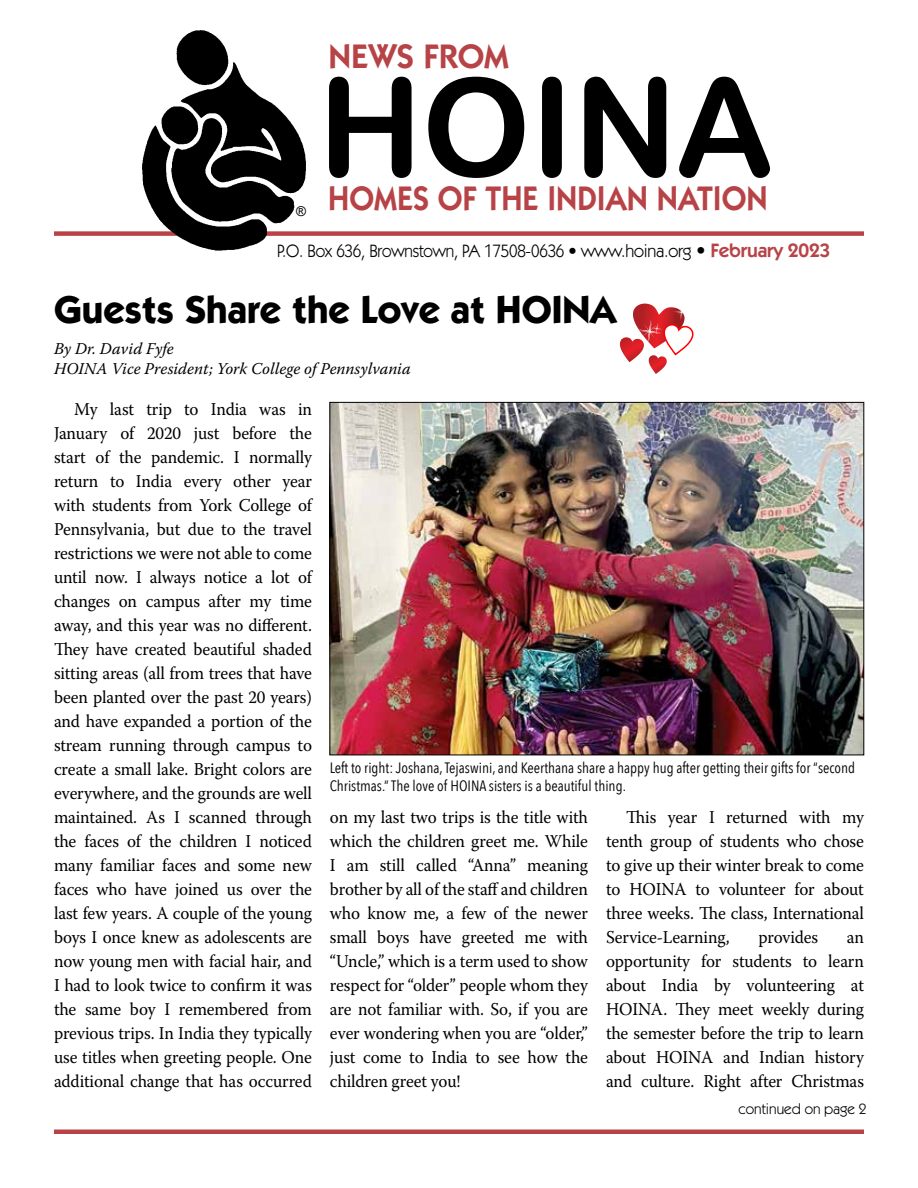
<style>
.page{position:relative;width:918px;height:1188px;background:#fff}
.page>*{position:absolute;margin:0;border:0;box-sizing:border-box;transform-origin:0 0}
.t1{font:136.8px "Arial Rounded MT Bold";color:#000}
.t2{font:700 39px "Itc Kabel";color:#000}
.t3{font:600 34.2px "Itc Kabel";color:#b74347;scale:.93 1}
.t4{font:600 34.2px "Itc Kabel";color:#b74347}
.t5{font:18px/24px "Warnock Pro";letter-spacing:-.01em;color:#000;text-align:justify;scale:.95 1}
.t6{font:18px "Itc Kabel";letter-spacing:-.01em;color:#000;scale:.94 1}
.t7{font:italic 16.5px/19.8px "Warnock Pro";color:#000}
.t8{font:15px/18px "Avenir Next Condensed";color:#000}
.t9{font:15px "Itc Kabel";color:#000}
.t10{font:13.5px "Arial";color:#000}
.s1{font-size:19.5px}
.s2{font-weight:600;font-size:19.5px;color:#b74347}
</style>
<div class="page">
<div style="left:54px;top:231px;width:810px;height:5px;background:#b74347"></div>
<img style="left:133px;top:30px;width:184px;height:221px">
<hr style="left:54px;top:1130px;width:810px;height:4px;background:#b74347">
<img style="left:332px;top:404px;width:530px;height:349px">
<svg style="left:620px;top:304px;width:74px;height:70px"></svg>
<h3 class="t4" style="left:328px;top:36px;width:182px">NEWS FROM</h3>
<h1 class="t1" style="left:318px;top:47px;width:457px">HOINA</h1>
<h3 class="t3" style="left:328px;top:179px;width:474px">HOMES OF THE INDIAN NATION</h3>
<p class="t6" style="left:277px;top:240px;width:590px">P.O. Box 636, Brownstown, PA 17508-0636 • www.hoina.org <span class="s1">•</span> <span class="s2">February 2023</span></p>
<p class="t10" style="left:296px;top:203px;width:11px">®</p>
<h2 class="t2" style="left:54px;top:286px;width:564px">Guests Share the Love at HOINA</h2>
<p class="t7" style="left:54px;top:339px;width:359px">By Dr. David Fyfe<br>HOINA Vice President; York College of Pennsylvania</p>
<p class="t5" style="left:54px;top:397px;width:273px;text-indent:20px">My last trip to India was in January of 2020 just before the start of the pandemic. I normally return to India every other year with students from York College of Pennsylvania, but due to the travel restrictions we were not able to come until now. I always notice a lot of changes on campus after my time away, and this year was no different.<br>They have created beautiful shaded sitting areas (all from trees that have been planted over the past 20 years) and have expanded a portion of the stream running through campus to create a small lake. Bright colors are everywhere, and the grounds are well maintained. As I scanned through the faces of the children I noticed many familiar faces and some new faces who have joined us over the last few years. A couple of the young boys I once knew as adolescents are now young men with facial hair, and I had to look twice to confirm it was the same boy I remembered from previous trips. In India they typically use titles when greeting people. One additional change that has occurred</p>
<p class="t8" style="left:330px;top:758px;width:527px">Left to right: Joshana, Tejaswini, and Keerthana share a happy hug after getting their gifts for “second<br>Christmas.” The love of HOINA sisters is a beautiful thing.</p>
<p class="t5" style="left:330px;top:805px;width:273px">on my last two trips is the title with which the children greet me. While I am still called “Anna” meaning brother by all of the staff and children who know me, a few of the newer small boys have greeted me with “Uncle,” which is a term used to show respect for “older” people whom they are not familiar with. So, if you are ever wondering when you are “older,” just come to India to see how the children greet you!</p>
<p class="t5" style="left:606px;top:805px;width:273px;text-indent:20px">This year I returned with my tenth group of students who chose to give up their winter break to come to HOINA to volunteer for about three weeks. The class, International Service-Learning,</p>
<p class="t5" style="left:758px;top:925px;width:65px">provides</p>
<p class="t5" style="left:606px;top:925px;width:273px;text-indent:241px">an opportunity for students to learn about India by volunteering at HOINA. They meet weekly during the semester before the trip to learn about HOINA and Indian history and culture. Right after Christmas</p>
<p class="t9" style="left:738px;top:1100px;width:129px">continued on page 2</p>
</div>
